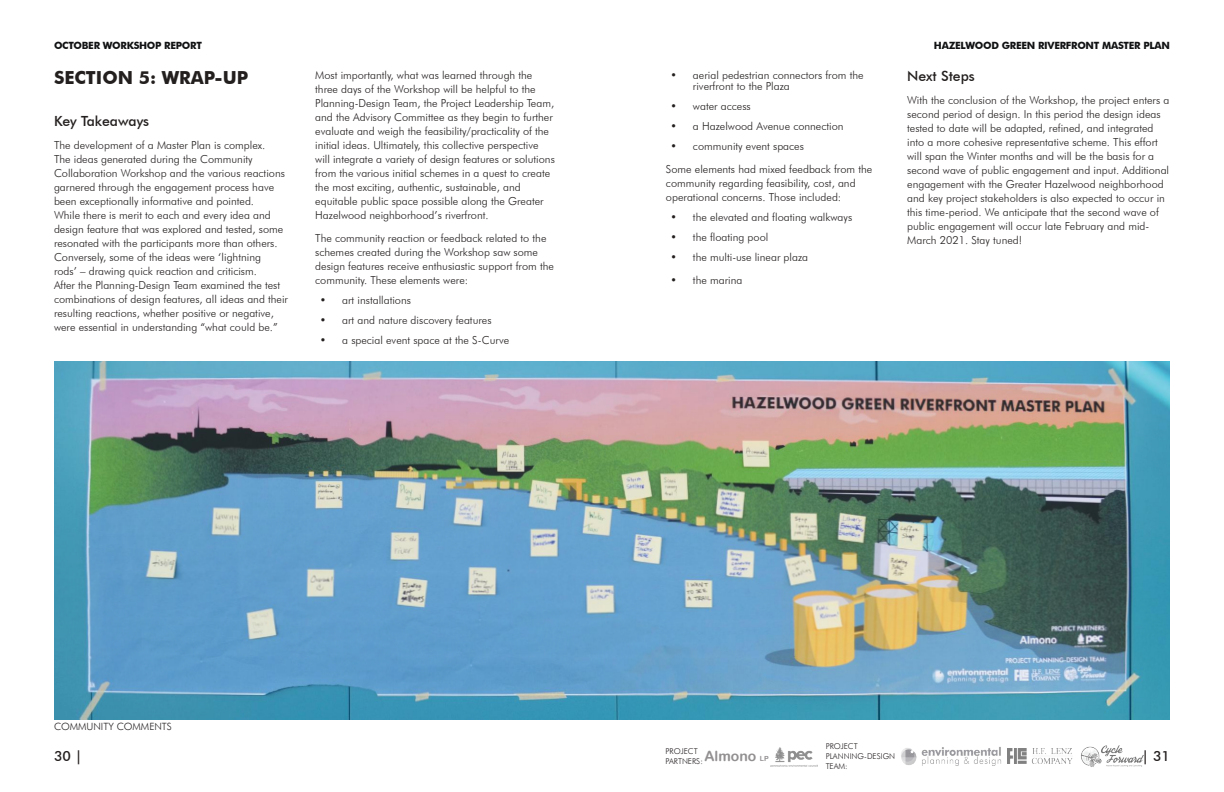
<style>
.page{position:relative;width:1224px;height:792px;background:#fff}
.page>*{position:absolute;margin:0;border:0;box-sizing:border-box;transform-origin:0 0}
.t1{font:700 18px "Futura BT";color:#241f1f}
.t2{font:500 14px "Futura BT";color:#241f1f}
.t3{font:300 11px/14px "Futura BT";color:#241f1f}
.t4{font:700 10px "Futura BT";letter-spacing:-.025em;color:#111213}
.t5{font:300 10px "Futura BT";color:#241f1f}
.t6{font:300 8px/10px "Futura BT";color:#241f1f}
</style>
<div class="page">
<img style="left:770px;top:747px;width:47px;height:20px">
<img style="left:901px;top:747px;width:101px;height:19px">
<img style="left:1081px;top:745px;width:63px;height:22px">
<img style="left:1008px;top:749px;width:64px;height:15px">
<img style="left:54px;top:362px;width:1116px;height:358px">
<p class="t4" style="left:54px;top:39px;width:149px">OCTOBER WORKSHOP REPORT</p>
<p class="t4" style="left:934px;top:39px;width:238px">HAZELWOOD GREEN RIVERFRONT MASTER PLAN</p>
<h1 class="t1" style="left:54px;top:67px;width:196px">SECTION 5: WRAP-UP</h1>
<p class="t2" style="left:54px;top:112px;width:97px">Key Takeaways</p>
<p class="t3" style="left:54px;top:138px;width:236px">The development of a Master Plan is complex.<br>The ideas generated during the Community Collaboration Workshop and the various reactions garnered through the engagement process have been exceptionally informative and pointed.<br>While there is merit to each and every idea and design feature that was explored and tested, some resonated with the participants more than others.<br>Conversely, some of the ideas were ‘lightning<br>rods’ – drawing quick reaction and criticism.<br>After the Planning-Design Team examined the test combinations of design features, all ideas and their resulting reactions, whether positive or negative, were essential in understanding “what could be.”</p>
<p class="t3" style="left:315px;top:68px;width:241px">Most importantly, what was learned through the three days of the Workshop will be helpful to the Planning-Design Team, the Project Leadership Team, and the Advisory Committee as they begin to further evaluate and weigh the feasibility/practicality of the initial ideas. Ultimately, this collective perspective will integrate a variety of design features or solutions from the various initial schemes in a quest to create the most exciting, authentic, sustainable, and equitable public space possible along the Greater Hazelwood neighborhood’s riverfront.</p>
<p class="t3" style="left:315px;top:231px;width:240px">The community reaction or feedback related to the schemes created during the Workshop saw some design features receive enthusiastic support from the community. These elements were:</p>
<p class="t3" style="left:320px;top:293px;width:93px">• art installations</p>
<p class="t3" style="left:320px;top:313px;width:173px">• art and nature discovery features</p>
<p class="t3" style="left:320px;top:333px;width:191px">• a special event space at the S-Curve</p>
<p class="t3" style="left:693px;top:69px;width:172px;line-height:11px;text-indent:-22px">• aerial pedestrian connectors from the riverfront to the Plaza</p>
<p class="t3" style="left:670px;top:99px;width:82px">• water access</p>
<p class="t3" style="left:670px;top:119px;width:175px">• a Hazelwood Avenue connection</p>
<p class="t3" style="left:666px;top:134px;width:208px;line-height:23px;text-indent:5px">• community event spaces<br>Some elements had mixed feedback from the</p>
<p class="t3" style="left:666px;top:176px;width:191px">community regarding feasibility, cost, and operational concerns. Those included:</p>
<p class="t3" style="left:670px;top:210px;width:183px">• the elevated and floating walkways</p>
<p class="t3" style="left:670px;top:230px;width:99px">• the floating pool</p>
<p class="t3" style="left:670px;top:250px;width:139px">• the multi-use linear plaza</p>
<p class="t3" style="left:670px;top:273px;width:73px">• the marina</p>
<p class="t2" style="left:907px;top:68px;width:69px">Next Steps</p>
<p class="t3" style="left:907px;top:93px;width:264px">With the conclusion of the Workshop, the project enters a second period of design. In this period the design ideas tested to date will be adapted, refined, and integrated into a more cohesive representative scheme. This effort will span the Winter months and will be the basis for a second wave of public engagement and input. Additional engagement with the Greater Hazelwood neighborhood and key project stakeholders is also expected to occur in this time-period. We anticipate that the second wave of public engagement will occur late February and mid-March 2021. Stay tuned!</p>
<p class="t5" style="left:54px;top:720px;width:119px">COMMUNITY COMMENTS</p>
<p class="t6" style="left:666px;top:746px;width:105px">PROJECT<br>PARTNERS: <sup>Almono</sup> <sup>LP</sup></p>
<p class="t6" style="left:826px;top:741px;width:71px">PROJECT<br>PLANNING-DESIGN<br>TEAM:</p>
<p class="t2" style="left:54px;top:748px;width:30px">30 |</p>
<p class="t2" style="left:1142px;top:748px;width:30px">| 31</p>
</div>
